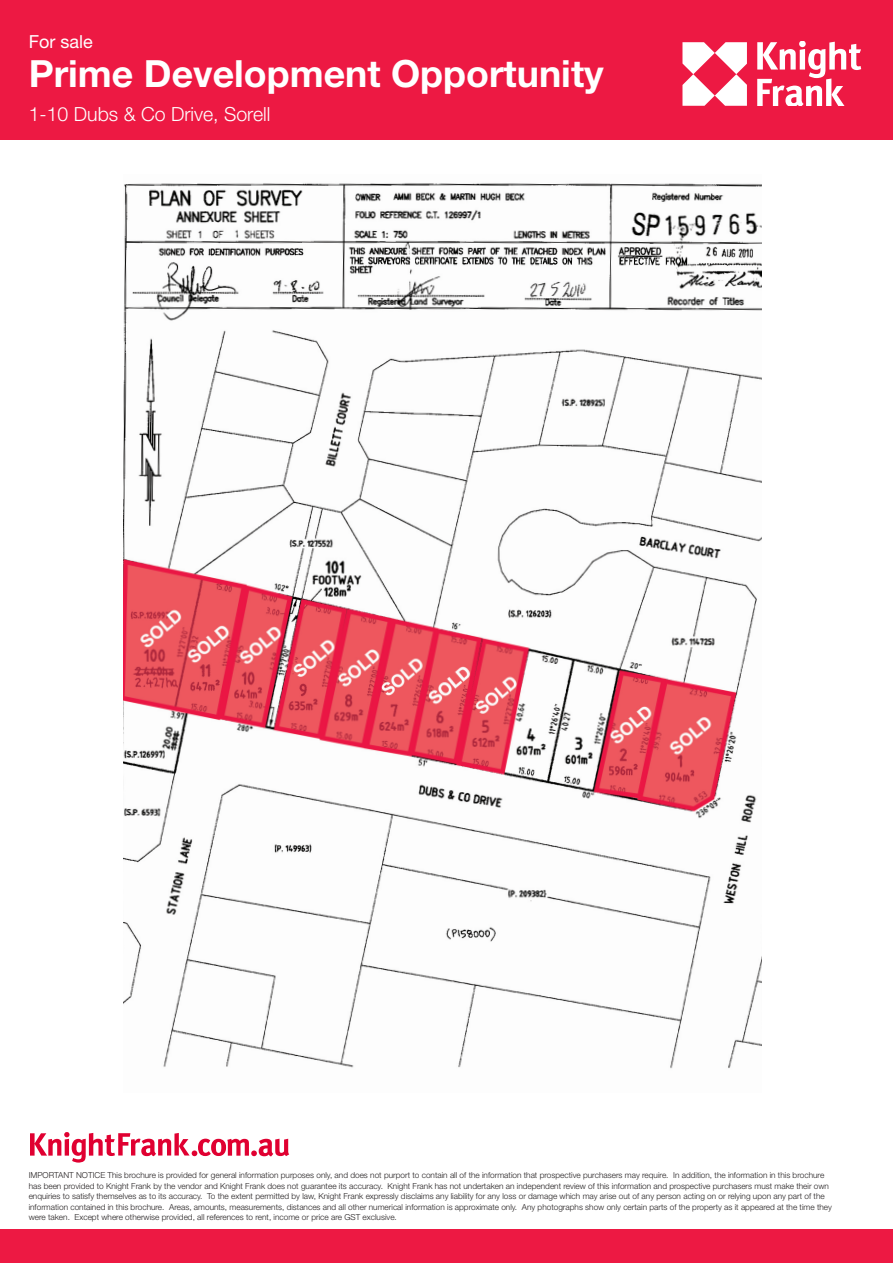
<style>
.page{position:relative;width:893px;height:1263px;background:#fff}
.page>*{position:absolute;margin:0;border:0;box-sizing:border-box;transform-origin:0 0}
.t1{font:700 37.5px "Helvetica Neue LT Std";color:#fff}
.t2{font:300 19.5px "Helvetica Neue LT Std";color:#fff}
.t3{font:18px "Helvetica Neue LT Std";color:#fff}
.t4{font:300 8.25px/10.5px "Helvetica Neue LT Std";color:#231f20}
</style>
<div class="page">
<img style="left:123px;top:183px;width:638px;height:886px">
<div style="left:0;top:0;width:893px;height:139px;background:#ed1943"></div>
<svg style="left:682px;top:42px;width:65px;height:64px"></svg>
<svg style="left:757px;top:42px;width:104px;height:64px"></svg>
<div style="left:0;top:1229px;width:893px;height:34px;background:#ed1943"></div>
<svg style="left:30px;top:1132px;width:259px;height:30px"></svg>
<p class="t3" style="left:29px;top:31px;width:65px">For sale</p>
<p class="t1" style="left:29px;top:51px;width:576px">Prime Development Opportunity</p>
<p class="t2" style="left:29px;top:102px;width:243px">1-10 Dubs &amp; Co Drive, Sorell</p>
<p class="t4" style="left:29px;top:1170px;width:805px">IMPORTANT NOTICE This brochure is provided for general information purposes only, and does not purport to contain all of the information that prospective purchasers may require. In addition, the information in this brochure has been provided to Knight Frank by the vendor and Knight Frank does not guarantee its accuracy. Knight Frank has not undertaken an independent review of this information and prospective purchasers must make their own enquiries to satisfy themselves as to its accuracy. To the extent permitted by law, Knight Frank expressly disclaims any liability for any loss or damage which may arise out of any person acting on or relying upon any part of the information contained in this brochure. Areas, amounts, measurements, distances and all other numerical information is approximate only. Any photographs show only certain parts of the property as it appeared at the time they were taken. Except where otherwise provided, all references to rent, income or price are GST exclusive.</p>
</div>
